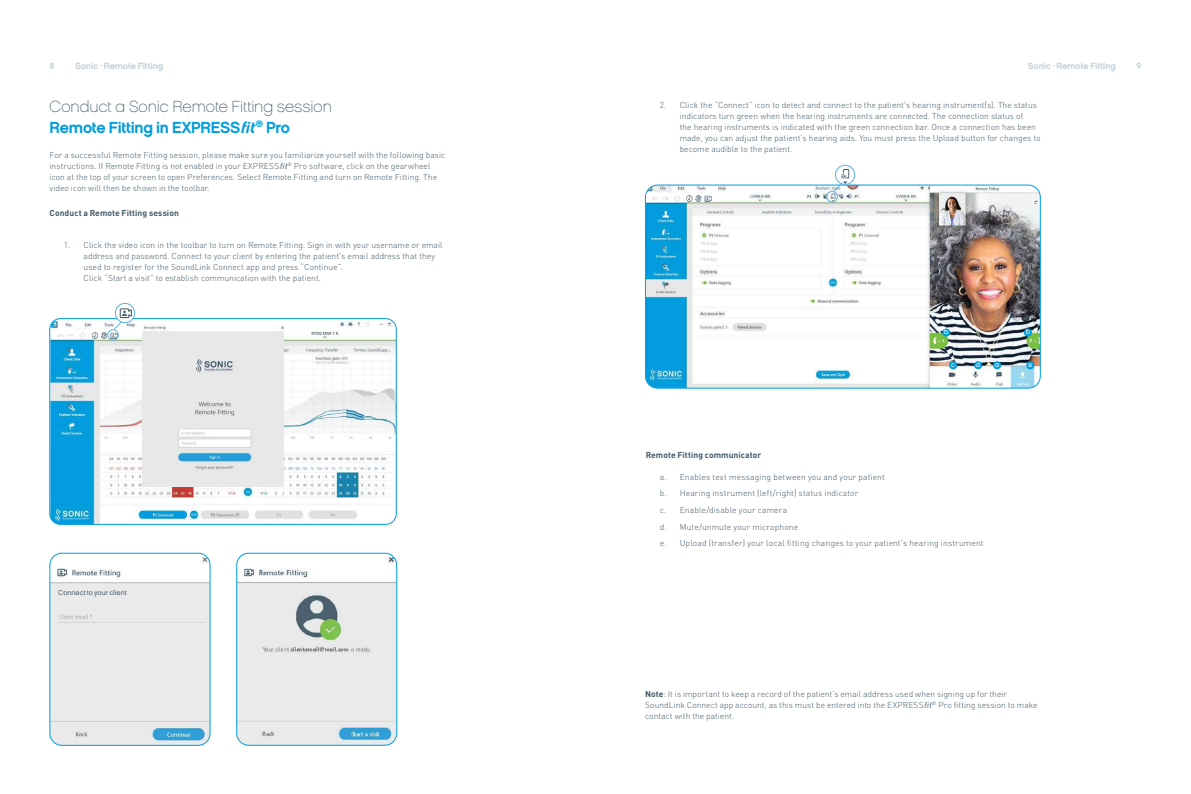
<style>
.page{position:relative;width:1191px;height:794px;background:#fff}
.page>*{position:absolute;margin:0;border:0;box-sizing:border-box;transform-origin:0 0}
.t1{font:300 16px/20.8px "Sonic Chalet";color:#425a69}
.t2{font:700 9px "Sonic Chalet";color:#c2d0d6}
.t3{font:300 8.5px/11px "DIN Pro";color:#425a69}
.t4{font:700 8.5px "DIN Pro";letter-spacing:.005em;color:#425a69}
.t5{font:7px "Sonic Chalet";color:#425a69}
.t6{font:7px "Sonic Chalet";color:#fff}
.s1{font-weight:700;color:#009ddc}
.s2{font-weight:700;font-style:italic;color:#009ddc}
.s3{font-weight:400;font-style:italic}
.s4{font-weight:700}
</style>
<div class="page">
<img style="left:50px;top:320px;width:346px;height:204px">
<div style="left:50px;top:318px;width:346px;height:206px;border:1px solid #009ddc;border-radius:11px"></div>
<img style="left:115px;top:303px;width:20px;height:19px;border-radius:10px">
<div style="left:115px;top:303px;width:20px;height:20px;border:1px solid #58b3e4;border-radius:50%"></div>
<img style="left:143px;top:324px;width:141px;height:162px">
<img style="left:50px;top:553px;width:160px;height:192px">
<div style="left:50px;top:553px;width:160px;height:192px;border:1px solid #009ddc;border-radius:12px"></div>
<img style="left:237px;top:553px;width:160px;height:192px">
<div style="left:236px;top:553px;width:161px;height:192px;border:1px solid #009ddc;border-radius:12px"></div>
<img style="left:645px;top:185px;width:395px;height:203px">
<div style="left:645px;top:185px;width:395px;height:203px;border:1px solid #009ddc;border-radius:12px"></div>
<svg style="left:113px;top:321px;width:9px;height:9px"></svg>
<div style="left:942px;top:328px;width:8px;height:8px;background:#009ddc;border-radius:50%"></div>
<div style="left:1023px;top:328px;width:9px;height:8px;background:#009ddc;border-radius:50%"></div>
<div style="left:949px;top:361px;width:8px;height:8px;background:#009ddc;border-radius:50%"></div>
<div style="left:974px;top:361px;width:8px;height:8px;background:#009ddc;border-radius:50%"></div>
<div style="left:1026px;top:361px;width:8px;height:8px;background:#009ddc;border-radius:50%"></div>
<div style="left:993px;top:361px;width:8px;height:8px;background:#009ddc;border-radius:50%"></div>
<img style="left:52px;top:330px;width:70px;height:9px">
<div style="left:107px;top:329px;width:12px;height:11px;border:1px solid #58b3e4;border-radius:50%"></div>
<img style="left:646px;top:193px;width:70px;height:9px">
<img style="left:835px;top:165px;width:19px;height:19px;border-radius:10px">
<div style="left:835px;top:165px;width:20px;height:20px;border:1px solid #58b3e4;border-radius:50%"></div>
<svg style="left:833px;top:183px;width:9px;height:9px"></svg>
<div style="left:826px;top:191px;width:11px;height:11px;border:1px solid #58b3e4;border-radius:50%"></div>
<p class="t2" style="left:50px;top:61px;width:6px">8</p>
<p class="t2" style="left:75px;top:61px;width:90px">Sonic · Remote Fitting</p>
<p class="t2" style="left:1027px;top:61px;width:90px">Sonic · Remote Fitting</p>
<p class="t2" style="left:1136px;top:61px;width:7px">9</p>
<h1 class="t1" style="left:50px;top:96px;width:284px">Conduct a Sonic Remote Fitting session<br><span class="s1">Remote Fitting in EXPRESS</span><span class="s2">fit</span><sup>®</sup> <span class="s1">Pro</span></h1>
<p class="t3" style="left:50px;top:148px;width:397px">For a successful Remote Fitting session, please make sure you familiarize yourself with the following basic instructions. If Remote Fitting is not enabled in your EXPRESS<span class="s3">fit</span><sup>®</sup> Pro software, click on the gearwheel icon at the top of your screen to open Preferences. Select Remote Fitting and turn on Remote Fitting. The video icon will then be shown in the toolbar.</p>
<p class="t4" style="left:50px;top:206px;width:131px">Conduct a Remote Fitting session</p>
<p class="t3" style="left:84px;top:238px;width:360px;text-indent:-20px">1. Click the video icon in the toolbar to turn on Remote Fitting. Sign in with your username or email address and password. Connect to your client by entering the patient's email address that they used to register for the SoundLink Connect app and press “Continue”.<br>Click “Start a visit” to establish communication with the patient.</p>
<p class="t3" style="left:679px;top:98px;width:362px;text-indent:-20px">2. Click the “Connect” icon to detect and connect to the patient's hearing instrument(s). The status indicators turn green when the hearing instruments are connected. The connection status of<br>the hearing instruments is indicated with the green connection bar. Once a connection has been made, you can adjust the patient's hearing aids. You must press the Upload button for changes to become audible to the patient.</p>
<p class="t6" style="left:944px;top:327px;width:6px">b</p>
<p class="t6" style="left:1025px;top:327px;width:6px">b</p>
<p class="t6" style="left:951px;top:360px;width:5px">c</p>
<p class="t6" style="left:975px;top:360px;width:6px">d</p>
<p class="t6" style="left:995px;top:360px;width:6px">a</p>
<p class="t6" style="left:1028px;top:360px;width:6px">e</p>
<p class="t5" style="left:58px;top:588px;width:70px">Connect to your client</p>
<p class="t4" style="left:645px;top:447px;width:117px">Remote Fitting communicator</p>
<p class="t3" style="left:660px;top:467px;width:325px;line-height:16.7px">a. Enables text messaging between you and your patient<br>b. Hearing instrument (left/right) status indicator<br>c. Enable/disable your camera<br>d. Mute/unmute your microphone<br>e. Upload (transfer) your local fitting changes to your patient's hearing instrument</p>
<p class="t3" style="left:645px;top:687px;width:394px"><span class="s4">Note</span>: It is important to keep a record of the patient's email address used when signing up for their<br>SoundLink Connect app account, as this must be entered into the EXPRESS<span class="s3">fit</span><sup>®</sup> Pro fitting session to make contact with the patient.</p>
</div>
